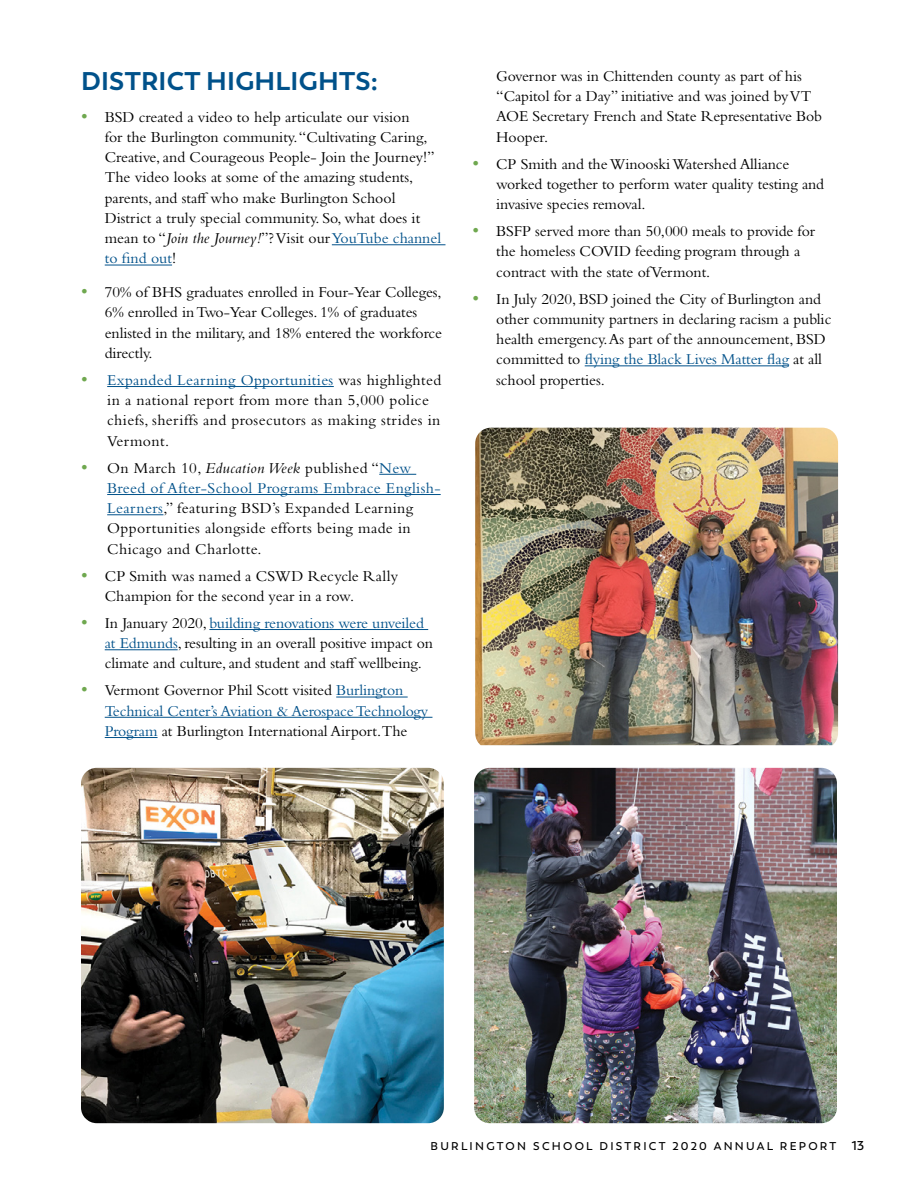
<style>
.page{position:relative;width:918px;height:1188px;background:#fff}
.page>*{position:absolute;margin:0;border:0;box-sizing:border-box;transform-origin:0 0}
.t1{font:700 25.5px "Trenda";letter-spacing:.01em;color:#00518a}
.t2{font:15.75px/20.2px "Bembo Std";letter-spacing:-.005em;color:#000}
.t3{font:15.75px/20.2px "Bembo Std";letter-spacing:.025em;color:#000}
.t4{font:600 11.25px "Trenda";letter-spacing:.2em;color:#000}
.s1{font-size:18.75px;color:#6fa84f}
.s2{font-style:italic}
.s3{color:#00518a}
.s4{font-size:12.75px}
</style>
<div class="page">
<hr style="left:332px;top:244px;width:113px;height:1px;background:#00518a">
<hr style="left:105px;top:265px;width:67px;height:1px;background:#00518a">
<hr style="left:107px;top:386px;width:227px;height:1px;background:#00518a">
<hr style="left:379px;top:474px;width:37px;height:1px;background:#00518a">
<hr style="left:107px;top:494px;width:334px;height:1px;background:#00518a">
<hr style="left:107px;top:514px;width:56px;height:1px;background:#00518a">
<hr style="left:209px;top:629px;width:219px;height:1px;background:#00518a">
<hr style="left:105px;top:649px;width:73px;height:1px;background:#00518a">
<hr style="left:336px;top:697px;width:72px;height:1px;background:#00518a">
<hr style="left:105px;top:717px;width:327px;height:1px;background:#00518a">
<hr style="left:105px;top:737px;width:53px;height:1px;background:#00518a">
<hr style="left:585px;top:365px;width:204px;height:1px;background:#00518a">
<img style="left:81px;top:768px;width:363px;height:355px">
<img style="left:475px;top:428px;width:363px;height:317px">
<img style="left:474px;top:768px;width:363px;height:355px">
<h1 class="t1" style="left:81px;top:65px;width:299px">DISTRICT HIGHLIGHTS:</h1>
<p class="t2" style="left:105px;top:106px;width:338px;text-indent:-24px"><span class="s1">•</span> BSD created a video to help articulate our vision<br>for the Burlington community. “Cultivating Caring, Creative, and Courageous People- Join the Journey!” The video looks at some of the amazing students, parents, and staff who make Burlington School District a truly special community. So, what does it mean to “<span class="s2">Join the Journey!</span>”? Visit our <span class="s3">YouTube channel to find out</span>!</p>
<p class="t2" style="left:105px;top:282px;width:339px;text-indent:-24px"><span class="s1">•</span> 70% of BHS graduates enrolled in Four-Year Colleges, 6% enrolled in Two-Year Colleges. 1% of graduates enlisted in the military, and 18% entered the workforce directly.</p>
<p class="t3" style="left:107px;top:370px;width:336px;text-indent:-26px"><span class="s1">•</span> <span class="s3">Expanded Learning Opportunities</span> was highlighted in a national report from more than 5,000 police chiefs, sheriffs and prosecutors as making strides in Vermont.</p>
<p class="t3" style="left:107px;top:457px;width:335px;text-indent:-26px"><span class="s1">•</span> On March 10, <span class="s2">Education Week</span> published “<span class="s3">New Breed of After-School Programs Embrace English-Learners</span>,” featuring BSD’s Expanded Learning Opportunities alongside efforts being made in Chicago and Charlotte.</p>
<p class="t2" style="left:105px;top:565px;width:295px;text-indent:-24px"><span class="s1">•</span> CP Smith was named a CSWD Recycle Rally<br>Champion for the second year in a row.</p>
<p class="t2" style="left:105px;top:613px;width:330px;text-indent:-24px"><span class="s1">•</span> In January 2020, <span class="s3">building renovations were unveiled at Edmunds</span>, resulting in an overall positive impact on climate and culture, and student and staff wellbeing.</p>
<p class="t2" style="left:105px;top:680px;width:325px;text-indent:-24px"><span class="s1">•</span> Vermont Governor Phil Scott visited <span class="s3">Burlington<br>Technical Center’s Aviation &amp; Aerospace Technology<br>Program</span> at Burlington International Airport.The</p>
<p class="t2" style="left:496px;top:65px;width:327px">Governor was in Chittenden county as part of his “Capitol for a Day” initiative and was joined by VT AOE Secretary French and State Representative Bob Hooper.</p>
<p class="t2" style="left:496px;top:153px;width:329px;text-indent:-24px"><span class="s1">•</span> CP Smith and the Winooski Watershed Alliance worked together to perform water quality testing and invasive species removal.</p>
<p class="t2" style="left:496px;top:221px;width:320px;text-indent:-24px"><span class="s1">•</span> BSFP served more than 50,000 meals to provide for the homeless COVID feeding program through a contract with the state of Vermont.</p>
<p class="t2" style="left:496px;top:288px;width:337px;text-indent:-24px"><span class="s1">•</span> In July 2020, BSD joined the City of Burlington and other community partners in declaring racism a public health emergency. As part of the announcement, BSD committed to <span class="s3">flying the Black Lives Matter flag</span> at all school properties.</p>
<p class="t4" style="left:431px;top:1140px;width:435px">BURLINGTON SCHOOL DISTRICT 2020 ANNUAL REPORT <span class="s4">13</span></p>
</div>
